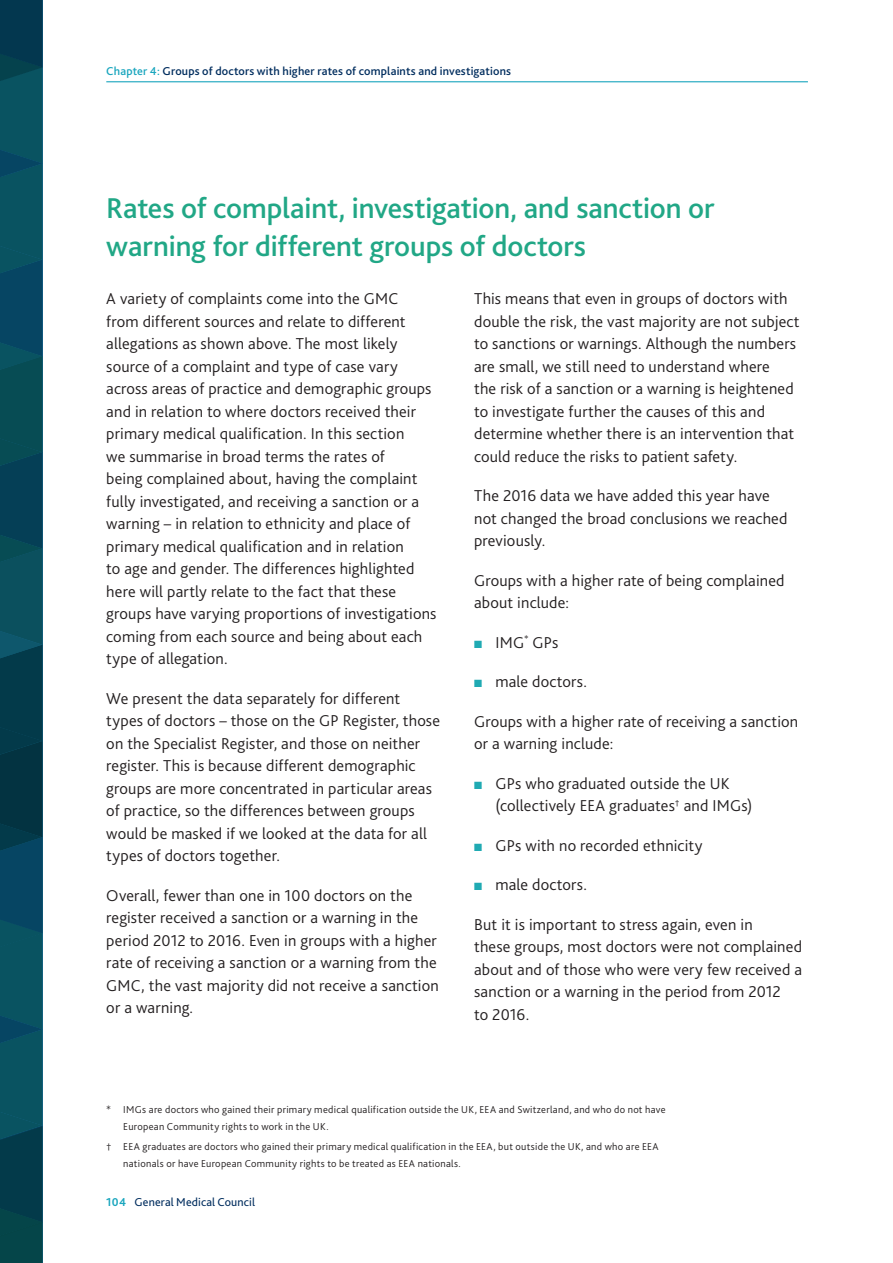
<style>
.page{position:relative;width:893px;height:1263px;background:#fff}
.page>*{position:absolute;margin:0;border:0;box-sizing:border-box;transform-origin:0 0}
.t1{font:500 30px/37.5px "Bliss 2";letter-spacing:-.005em;color:#21a786}
.t2{font:300 16.5px/22.5px "Bliss 2";letter-spacing:.01em;color:#231f20}
.t3{font:500 12px "Bliss 2";letter-spacing:.015em;color:#002d5e}
.t4{font:12px "Bliss 2";letter-spacing:.015em;color:#002d5e}
.t5{font:300 10.5px/16.5px "Bliss 2";letter-spacing:.025em;color:#231f20}
.s1{color:#1aa6be}
.s2{color:#20aab3}
.s3{font-weight:700;color:#1aa6be}
</style>
<div class="page">
<hr style="left:106px;top:81px;width:702px;height:1px;background:#1aa6be">
<svg style="left:0;top:0;width:43px;height:1263px;background:#064758"></svg>
<p class="t3" style="left:106px;top:64px;width:406px"><span class="s1">Chapter 4:</span> Groups of doctors with higher rates of complaints and investigations</p>
<h1 class="t1" style="left:106px;top:189px;width:610px">Rates of complaint, investigation, and sanction or warning for different groups of doctors</h1>
<p class="t2" style="left:106px;top:287px;width:332px">A variety of complaints come into the GMC<br>from different sources and relate to different allegations as shown above. The most likely source of a complaint and type of case vary across areas of practice and demographic groups and in relation to where doctors received their primary medical qualification. In this section<br>we summarise in broad terms the rates of<br>being complained about, having the complaint fully investigated, and receiving a sanction or a warning – in relation to ethnicity and place of primary medical qualification and in relation<br>to age and gender. The differences highlighted here will partly relate to the fact that these groups have varying proportions of investigations coming from each source and being about each type of allegation.</p>
<p class="t2" style="left:106px;top:686px;width:335px">We present the data separately for different types of doctors – those on the GP Register, those on the Specialist Register, and those on neither register. This is because different demographic groups are more concentrated in particular areas of practice, so the differences between groups would be masked if we looked at the data for all types of doctors together.</p>
<p class="t2" style="left:106px;top:883px;width:334px">Overall, fewer than one in 100 doctors on the register received a sanction or a warning in the period 2012 to 2016. Even in groups with a higher rate of receiving a sanction or a warning from the GMC, the vast majority did not receive a sanction or a warning.</p>
<p class="t2" style="left:474px;top:287px;width:327px">This means that even in groups of doctors with double the risk, the vast majority are not subject to sanctions or warnings. Although the numbers are small, we still need to understand where<br>the risk of a sanction or a warning is heightened to investigate further the causes of this and determine whether there is an intervention that could reduce the risks to patient safety.</p>
<p class="t2" style="left:474px;top:484px;width:315px">The 2016 data we have added this year have not changed the broad conclusions we reached previously.</p>
<p class="t2" style="left:474px;top:569px;width:312px">Groups with a higher rate of being complained about include:</p>
<p class="t2" style="left:474px;top:630px;width:86px"><span class="s2">■</span> IMG<sup>*</sup> GPs</p>
<p class="t2" style="left:474px;top:670px;width:114px"><span class="s2">■</span> male doctors.</p>
<p class="t2" style="left:474px;top:709px;width:326px">Groups with a higher rate of receiving a sanction or a warning include:</p>
<p class="t2" style="left:495px;top:771px;width:259px;text-indent:-21px"><span class="s2">■</span> GPs who graduated outside the UK (collectively EEA graduates<sup>†</sup> and IMGs)</p>
<p class="t2" style="left:474px;top:833px;width:230px"><span class="s2">■</span> GPs with no recorded ethnicity</p>
<p class="t2" style="left:474px;top:873px;width:114px"><span class="s2">■</span> male doctors.</p>
<p class="t2" style="left:474px;top:912px;width:330px">But it is important to stress again, even in<br>these groups, most doctors were not complained about and of those who were very few received a sanction or a warning in the period from 2012<br>to 2016.</p>
<p class="t5" style="left:123px;top:1101px;width:544px;text-indent:-17px">* IMGs are doctors who gained their primary medical qualification outside the UK, EEA and Switzerland, and who do not have<br>European Community rights to work in the UK.</p>
<p class="t5" style="left:123px;top:1138px;width:537px;text-indent:-17px">† EEA graduates are doctors who gained their primary medical qualification in the EEA, but outside the UK, and who are EEA nationals or have European Community rights to be treated as EEA nationals.</p>
<p class="t4" style="left:106px;top:1195px;width:150px"><span class="s3">104</span> General Medical Council</p>
</div>
